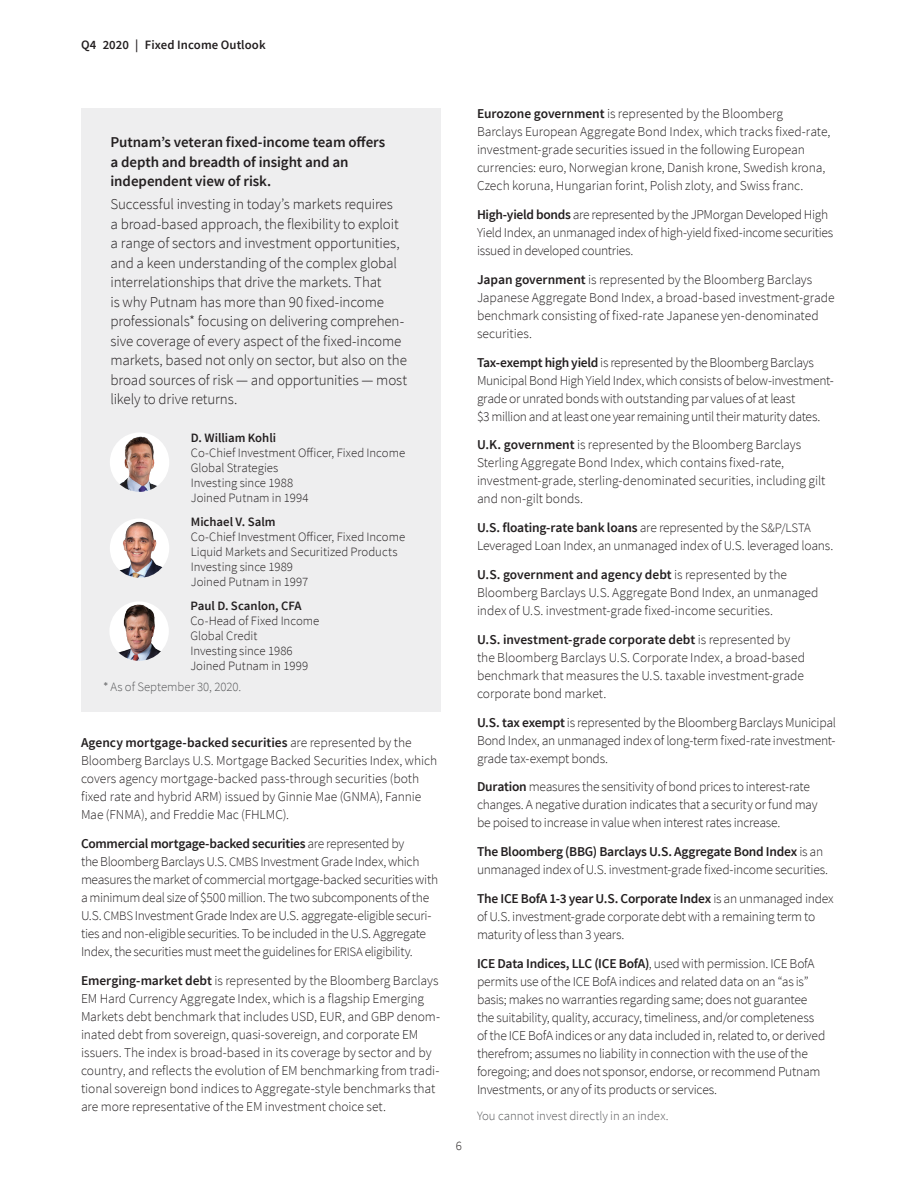
<style>
.page{position:relative;width:918px;height:1188px;background:#fff}
.page>*{position:absolute;margin:0;border:0;box-sizing:border-box;transform-origin:0 0}
.t1{font:300 15px/19.5px "Source Sans Pro";letter-spacing:-.01em;color:#231f20}
.t2{font:600 15px/19.5px "Source Sans Pro";letter-spacing:-.005em;color:#231f20}
.Disclosure_small{font:300 13.5px/18px "Source Sans Pro";letter-spacing:-.01em;color:#231f20}
.t3{font:300 12.75px/15px "Source Sans Pro";color:#231f20}
.t4{font:600 12.75px "Source Sans Pro";color:#231f20}
.Footnote{font:300 12.75px "Source Sans Pro";color:#57585a}
.s1{font-weight:600}
.s2{font-size:12.9px}
</style>
<div class="page">
<div style="left:81px;top:108px;width:360px;height:603px;background:#eeeeef"></div>
<img style="left:110px;top:518px;width:59px;height:60px;border-radius:30px">
<img style="left:109px;top:601px;width:60px;height:60px;border-radius:30px">
<img style="left:110px;top:432px;width:59px;height:60px;border-radius:30px">
<p class="t4" style="left:81px;top:37px;width:186px">Q4 2020 | Fixed Income Outlook</p>
<p class="t2" style="left:111px;top:133px;width:276px">Putnam’s veteran fixed-income team offers a depth and breadth of insight and an independent view of risk.</p>
<p class="t1" style="left:111px;top:194px;width:298px">Successful investing in today’s markets requires<br>a broad-based approach, the flexibility to exploit a range of sectors and investment opportunities, and a keen understanding of the complex global interrelationships that drive the markets. That<br>is why Putnam has more than 90 fixed-income professionals* focusing on delivering comprehen&shy;sive coverage of every aspect of the fixed-income markets, based not only on sector, but also on the broad sources of risk — and opportunities — most likely to drive returns.</p>
<p class="t4" style="left:191px;top:429px;width:87px">D. William Kohli</p>
<p class="t3" style="left:191px;top:445px;width:216px">Co-Chief Investment Officer, Fixed Income</p>
<p class="t3" style="left:191px;top:460px;width:89px">Global Strategies</p>
<p class="t3" style="left:191px;top:475px;width:104px">Investing since 1988</p>
<p class="t3" style="left:191px;top:490px;width:119px">Joined Putnam in 1994</p>
<p class="t4" style="left:191px;top:513px;width:86px">Michael V. Salm</p>
<p class="t3" style="left:191px;top:529px;width:216px">Co-Chief Investment Officer, Fixed Income</p>
<p class="t3" style="left:191px;top:544px;width:208px">Liquid Markets and Securitized Products</p>
<p class="t3" style="left:191px;top:559px;width:104px">Investing since 1989</p>
<p class="t3" style="left:191px;top:574px;width:119px">Joined Putnam in 1997</p>
<p class="t4" style="left:190px;top:597px;width:113px">Paul D. Scanlon, CFA</p>
<p class="t3" style="left:190px;top:613px;width:130px">Co-Head of Fixed Income</p>
<p class="t3" style="left:190px;top:628px;width:68px">Global Credit</p>
<p class="t3" style="left:190px;top:643px;width:119px">Investing since 1986<br>Joined Putnam in 1999</p>
<p class="Footnote" style="left:110px;top:679px;width:132px">As of September 30, 2020.</p>
<p class="Disclosure_small" style="left:81px;top:734px;width:358px"><span class="s1">Agency mortgage-backed securities</span> are represented by the Bloomberg Barclays U.S. Mortgage Backed Securities Index, which covers agency mortgage-backed pass-through securities (both fixed rate and hybrid ARM) issued by Ginnie Mae (GNMA), Fannie Mae (FNMA), and Freddie Mac (FHLMC).</p>
<p class="Disclosure_small" style="left:81px;top:835px;width:359px"><span class="s1">Commercial mortgage-backed securities</span> are represented by<br>the Bloomberg Barclays U.S. <span class="s2">CMBS</span> Investment Grade Index, which measures the market of commercial mortgage-backed securities with a minimum deal size of $500 million. The two subcomponents of the U.S. <span class="s2">CMBS</span> Investment Grade Index are U.S. aggregate-eligible securi&shy;ties and non-eligible securities. To be included in the U.S. Aggregate Index, the securities must meet the guidelines for <span class="s2">ERISA</span> eligibility.</p>
<p class="Disclosure_small" style="left:81px;top:971px;width:361px"><span class="s1">Emerging-market debt</span> is represented by the Bloomberg Barclays EM Hard Currency Aggregate Index, which is a flagship Emerging Markets debt benchmark that includes USD, EUR, and GBP denom&shy;inated debt from sovereign, quasi-sovereign, and corporate EM issuers. The index is broad-based in its coverage by sector and by country, and reflects the evolution of EM benchmarking from tradi&shy;tional sovereign bond indices to Aggregate-style benchmarks that are more representative of the EM investment choice set.</p>
<p class="t3" style="left:456px;top:1139px;width:8px">6</p>
<p class="Disclosure_small" style="left:477px;top:105px;width:355px"><span class="s1">Eurozone government</span> is represented by the Bloomberg Barclays European Aggregate Bond Index, which tracks fixed-rate, investment-grade securities issued in the following European currencies: euro, Norwegian krone, Danish krone, Swedish krona, Czech koruna, Hungarian forint, Polish zloty, and Swiss franc.</p>
<p class="Disclosure_small" style="left:477px;top:206px;width:358px"><span class="s1">High-yield bonds</span> are represented by the JPMorgan Developed High<br>Yield Index, an unmanaged index of high-yield fixed-income securities issued in developed countries.</p>
<p class="Disclosure_small" style="left:477px;top:270px;width:359px"><span class="s1">Japan government</span> is represented by the Bloomberg Barclays Japanese Aggregate Bond Index, a broad-based investment-grade benchmark consisting of fixed-rate Japanese yen-denominated securities.</p>
<p class="Disclosure_small" style="left:477px;top:353px;width:358px"><span class="s1">Tax-exempt high yield</span> is represented by the Bloomberg Barclays Municipal Bond High Yield Index, which consists of below-investment&shy;grade or unrated bonds with outstanding par values of at least<br>$3 million and at least one year remaining until their maturity dates.</p>
<p class="Disclosure_small" style="left:477px;top:436px;width:350px"><span class="s1">U.K. government</span> is represented by the Bloomberg Barclays Sterling Aggregate Bond Index, which contains fixed-rate, investment-grade, sterling-denominated securities, including gilt and non-gilt bonds.</p>
<p class="Disclosure_small" style="left:477px;top:519px;width:358px"><span class="s1">U.S. floating-rate bank loans</span> are represented by the <span class="s2">S&amp;P/LSTA<br></span>Leveraged Loan Index, an unmanaged index of U.S. leveraged loans.</p>
<p class="Disclosure_small" style="left:477px;top:566px;width:343px"><span class="s1">U.S. government and agency debt</span> is represented by the<br>Bloomberg Barclays U.S. Aggregate Bond Index, an unmanaged index of U.S. investment-grade fixed-income securities.</p>
<p class="Disclosure_small" style="left:477px;top:630px;width:330px"><span class="s1">U.S. investment-grade corporate debt</span> is represented by the Bloomberg Barclays U.S. Corporate Index, a broad-based benchmark that measures the U.S. taxable investment-grade corporate bond market.</p>
<p class="Disclosure_small" style="left:477px;top:713px;width:361px;text-align:justify"><span class="s1">U.S. tax exempt</span> is represented by the Bloomberg Barclays Municipal Bond Index, an unmanaged index of long-term fixed-rate investment&shy;grade tax-exempt bonds.</p>
<p class="Disclosure_small" style="left:477px;top:778px;width:342px"><span class="s1">Duration</span> measures the sensitivity of bond prices to interest-rate changes. A negative duration indicates that a security or fund may be poised to increase in value when interest rates increase.</p>
<p class="Disclosure_small" style="left:477px;top:843px;width:353px"><span class="s1">The Bloomberg (BBG) Barclays U.S. Aggregate Bond Index</span> is an unmanaged index of U.S. investment-grade fixed-income securities.</p>
<p class="Disclosure_small" style="left:477px;top:890px;width:358px"><span class="s1">The ICE BofA 1-3 year U.S. Corporate Index</span> is an unmanaged index of U.S. investment-grade corporate debt with a remaining term to maturity of less than 3 years.</p>
<p class="Disclosure_small" style="left:477px;top:954px;width:350px"><span class="s1">ICE Data Indices, LLC (ICE BofA)</span>, used with permission. ICE BofA permits use of the ICE BofA indices and related data on an “as is” basis; makes no warranties regarding same; does not guarantee the suitability, quality, accuracy, timeliness, and/or completeness of the ICE BofA indices or any data included in, related to, or derived therefrom; assumes no liability in connection with the use of the foregoing; and does not sponsor, endorse, or recommend Putnam Investments, or any of its products or services.</p>
<p class="Footnote" style="left:477px;top:1108px;width:193px">You cannot invest directly in an index.</p>
</div>
